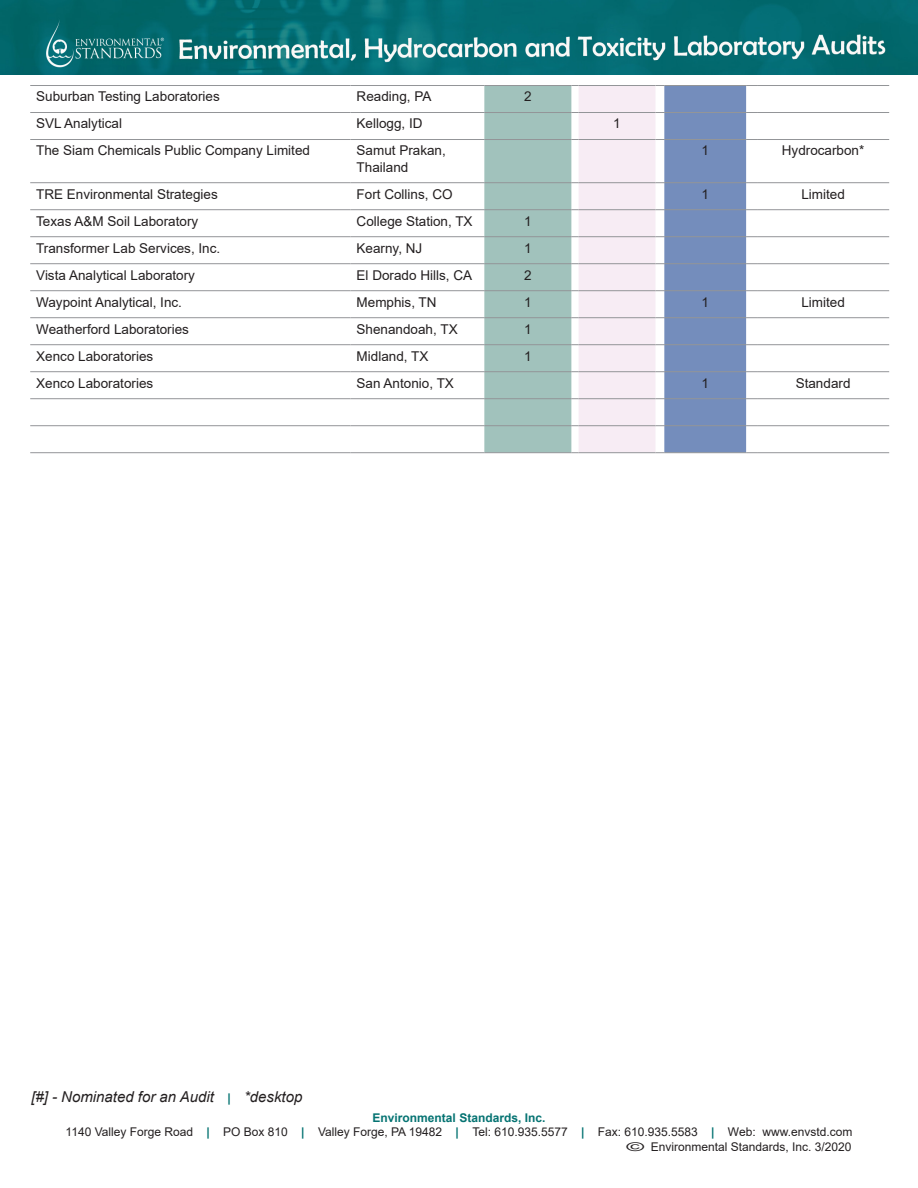
<style>
.page{position:relative;width:918px;height:1188px;background:#fff}
.page>*{position:absolute;margin:0;border:0;box-sizing:border-box;transform-origin:0 0}
.t1{font:italic 15px "Arial";color:#231f20}
.t2{font:13.5px/16.2px "Arial";color:#231f20}
.t3{font:12px "Arial";color:#231f20}
.t4{font:12px "Arial";color:#231f20;scale:2 1}
.t5{font:700 12px "Arial";color:#057372}
.s1{font-weight:700;font-size:12px;color:#057372}
.s2{font-weight:700;color:#057372}
</style>
<div class="page">
<hr style="left:30px;top:85px;width:321px;height:1px;background:#939598">
<hr style="left:351px;top:85px;width:133px;height:1px;background:#939598">
<hr style="left:757px;top:85px;width:132px;height:1px;background:#939598">
<hr style="left:30px;top:112px;width:321px;height:1px;background:#939598">
<hr style="left:351px;top:112px;width:133px;height:1px;background:#939598">
<hr style="left:757px;top:112px;width:132px;height:1px;background:#939598">
<hr style="left:30px;top:139px;width:321px;height:1px;background:#939598">
<hr style="left:351px;top:139px;width:133px;height:1px;background:#939598">
<hr style="left:757px;top:139px;width:132px;height:1px;background:#939598">
<hr style="left:30px;top:182px;width:321px;height:1px;background:#939598">
<hr style="left:351px;top:182px;width:133px;height:1px;background:#939598">
<hr style="left:757px;top:182px;width:132px;height:1px;background:#939598">
<hr style="left:30px;top:209px;width:321px;height:1px;background:#939598">
<hr style="left:351px;top:209px;width:133px;height:1px;background:#939598">
<hr style="left:757px;top:209px;width:132px;height:1px;background:#939598">
<hr style="left:30px;top:236px;width:321px;height:1px;background:#939598">
<hr style="left:351px;top:236px;width:133px;height:1px;background:#939598">
<hr style="left:757px;top:236px;width:132px;height:1px;background:#939598">
<hr style="left:30px;top:263px;width:321px;height:1px;background:#939598">
<hr style="left:351px;top:263px;width:133px;height:1px;background:#939598">
<hr style="left:757px;top:263px;width:132px;height:1px;background:#939598">
<hr style="left:30px;top:290px;width:321px;height:1px;background:#939598">
<hr style="left:351px;top:290px;width:133px;height:1px;background:#939598">
<hr style="left:757px;top:290px;width:132px;height:1px;background:#939598">
<hr style="left:30px;top:317px;width:321px;height:1px;background:#939598">
<hr style="left:351px;top:317px;width:133px;height:1px;background:#939598">
<hr style="left:757px;top:317px;width:132px;height:1px;background:#939598">
<hr style="left:30px;top:344px;width:321px;height:1px;background:#939598">
<hr style="left:351px;top:344px;width:133px;height:1px;background:#939598">
<hr style="left:757px;top:344px;width:132px;height:1px;background:#939598">
<hr style="left:30px;top:371px;width:321px;height:1px;background:#939598">
<hr style="left:351px;top:371px;width:133px;height:1px;background:#939598">
<hr style="left:757px;top:371px;width:132px;height:1px;background:#939598">
<hr style="left:30px;top:398px;width:321px;height:1px;background:#939598">
<hr style="left:351px;top:398px;width:133px;height:1px;background:#939598">
<hr style="left:757px;top:398px;width:132px;height:1px;background:#939598">
<hr style="left:30px;top:425px;width:321px;height:1px;background:#939598">
<hr style="left:351px;top:425px;width:133px;height:1px;background:#939598">
<hr style="left:757px;top:425px;width:132px;height:1px;background:#939598">
<hr style="left:30px;top:452px;width:321px;height:1px;background:#939598">
<hr style="left:351px;top:452px;width:133px;height:1px;background:#939598">
<svg style="left:484px;top:85px;width:273px;height:368px;background:#b3c2d0"></svg>
<hr style="left:757px;top:452px;width:132px;height:1px;background:#939598">
<img style="left:0;top:0;width:918px;height:75px">
<p class="t2" style="left:36px;top:88px;width:185px">Suburban Testing Laboratories</p>
<p class="t2" style="left:357px;top:88px;width:76px">Reading, PA</p>
<p class="t2" style="left:524px;top:88px;width:9px">2</p>
<p class="t2" style="left:36px;top:115px;width:87px">SVL Analytical</p>
<p class="t2" style="left:357px;top:115px;width:68px">Kellogg, ID</p>
<p class="t2" style="left:613px;top:115px;width:9px">1</p>
<p class="t2" style="left:36px;top:142px;width:275px">The Siam Chemicals Public Company Limited</p>
<p class="t2" style="left:357px;top:142px;width:91px">Samut Prakan,<br>Thailand</p>
<p class="t2" style="left:701px;top:142px;width:9px">1</p>
<p class="t2" style="left:782px;top:142px;width:84px">Hydrocarbon*</p>
<p class="t2" style="left:36px;top:186px;width:183px">TRE Environmental Strategies</p>
<p class="t2" style="left:357px;top:186px;width:98px">Fort Collins, CO</p>
<p class="t2" style="left:701px;top:186px;width:9px">1</p>
<p class="t2" style="left:801px;top:186px;width:45px">Limited</p>
<p class="t2" style="left:36px;top:213px;width:164px">Texas A&amp;M Soil Laboratory</p>
<p class="t2" style="left:357px;top:213px;width:118px">College Station, TX</p>
<p class="t2" style="left:524px;top:213px;width:9px">1</p>
<p class="t2" style="left:36px;top:240px;width:186px">Transformer Lab Services, Inc.</p>
<p class="t2" style="left:357px;top:240px;width:67px">Kearny, NJ</p>
<p class="t2" style="left:524px;top:240px;width:9px">1</p>
<p class="t2" style="left:36px;top:267px;width:160px">Vista Analytical Laboratory</p>
<p class="t2" style="left:357px;top:267px;width:117px">El Dorado Hills, CA</p>
<p class="t2" style="left:524px;top:267px;width:9px">2</p>
<p class="t2" style="left:36px;top:294px;width:147px">Waypoint Analytical, Inc.</p>
<p class="t2" style="left:357px;top:294px;width:82px">Memphis, TN</p>
<p class="t2" style="left:524px;top:294px;width:9px">1</p>
<p class="t2" style="left:701px;top:294px;width:9px">1</p>
<p class="t2" style="left:801px;top:294px;width:45px">Limited</p>
<p class="t2" style="left:36px;top:321px;width:154px">Weatherford Laboratories</p>
<p class="t2" style="left:357px;top:321px;width:103px">Shenandoah, TX</p>
<p class="t2" style="left:524px;top:321px;width:9px">1</p>
<p class="t2" style="left:36px;top:348px;width:119px">Xenco Laboratories</p>
<p class="t2" style="left:357px;top:348px;width:73px">Midland, TX</p>
<p class="t2" style="left:524px;top:348px;width:9px">1</p>
<p class="t2" style="left:36px;top:375px;width:119px">Xenco Laboratories</p>
<p class="t2" style="left:357px;top:375px;width:99px">San Antonio, TX</p>
<p class="t2" style="left:701px;top:375px;width:9px">1</p>
<p class="t2" style="left:796px;top:375px;width:56px">Standard</p>
<p class="t1" style="left:31px;top:1087px;width:273px">[#] - Nominated for an Audit <span class="s1">|</span> *desktop</p>
<p class="t5" style="left:373px;top:1109px;width:174px">Environmental Standards, Inc.</p>
<p class="t3" style="left:66px;top:1124px;width:788px">1140 Valley Forge Road <span class="s2">|</span> PO Box 810 <span class="s2">|</span> Valley Forge, PA 19482 <span class="s2">|</span> Tel: 610.935.5577 <span class="s2">|</span> Fax: 610.935.5583 <span class="s2">|</span> Web: www.envstd.com</p>
<p class="t4" style="left:626px;top:1139px;width:114px">© Environmental Standards, Inc. 3/2020</p>
</div>
